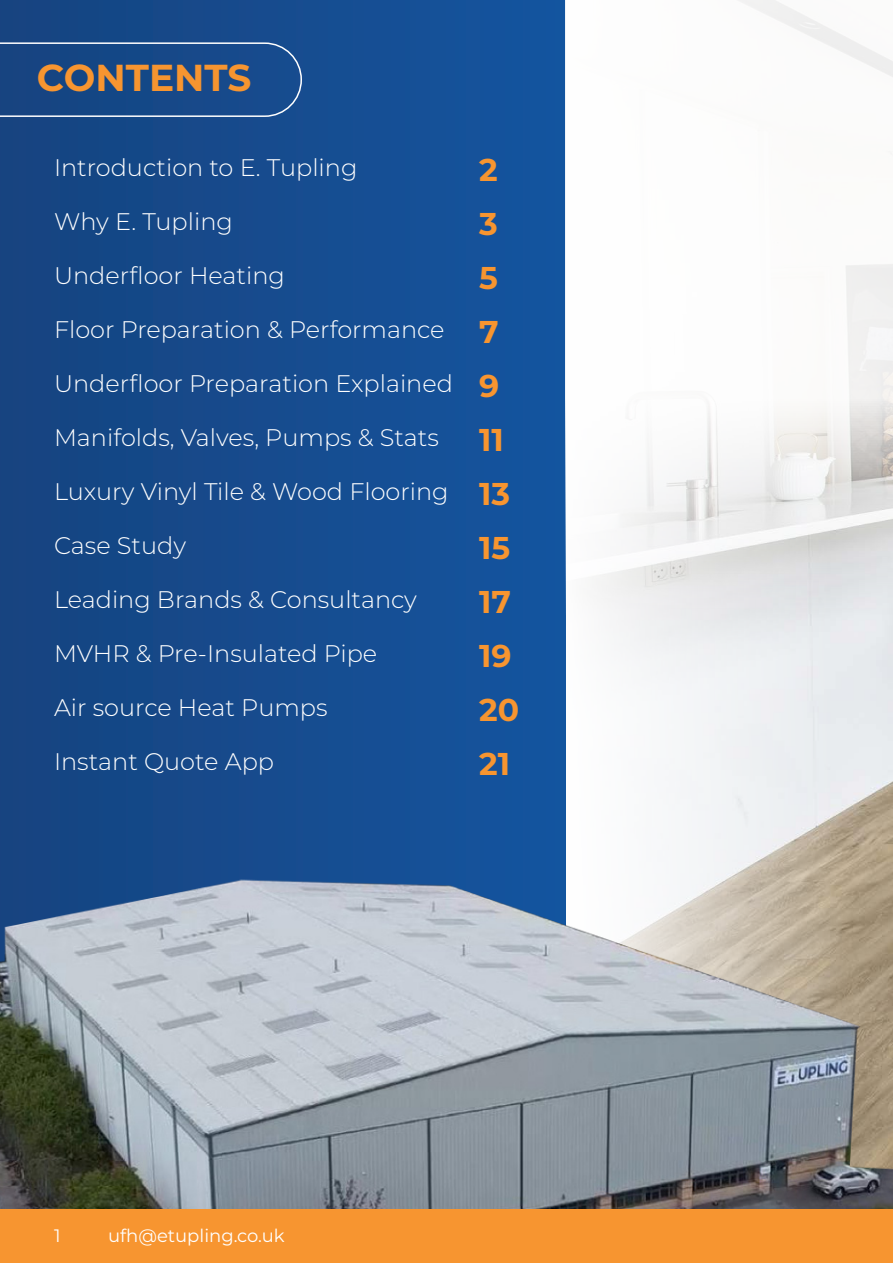
<style>
.page{position:relative;width:893px;height:1263px;background:#fff}
.page>*{position:absolute;margin:0;border:0;box-sizing:border-box;transform-origin:0 0}
.t1{font:700 37.5px "Montserrat";color:#f79530}
.t2{font:700 31.5px "Montserrat";color:#f79530}
.t3{font:300 24px "Montserrat";color:#fff}
.t4{font:18px "Montserrat";color:#fff}
</style>
<div class="page">
<div style="left:0;top:0;width:566px;height:1263px;background:linear-gradient(to right,#16437f,#14559f)"></div>
<div style="left:0;top:42px;width:302px;height:75px;background:#174888"></div>
<img style="left:616px;top:614px;width:277px;height:232px">
<img style="left:0;top:846px;width:893px;height:364px">
<div style="left:0;top:1210px;width:893px;height:53px;background:#f79530"></div>
<svg style="left:592px;top:0;width:301px;height:614px"></svg>
<p class="t1" style="left:37px;top:51px;width:216px">CONTENTS</p>
<p class="t3" style="left:54px;top:151px;width:305px">Introduction to E. Tupling</p>
<p class="t3" style="left:54px;top:205px;width:180px">Why E. Tupling</p>
<p class="t3" style="left:54px;top:259px;width:232px">Underfloor Heating</p>
<p class="t3" style="left:54px;top:313px;width:392px">Floor Preparation &amp; Performance</p>
<p class="t3" style="left:54px;top:367px;width:400px">Underfloor Preparation Explained</p>
<p class="t3" style="left:54px;top:421px;width:386px">Manifolds, Valves, Pumps &amp; Stats</p>
<p class="t3" style="left:54px;top:475px;width:396px">Luxury Vinyl Tile &amp; Wood Flooring</p>
<p class="t3" style="left:54px;top:529px;width:134px">Case Study</p>
<p class="t3" style="left:54px;top:583px;width:364px">Leading Brands &amp; Consultancy</p>
<p class="t3" style="left:54px;top:637px;width:325px">MVHR &amp; Pre-Insulated Pipe</p>
<p class="t3" style="left:54px;top:691px;width:275px">Air source Heat Pumps</p>
<p class="t3" style="left:54px;top:745px;width:222px">Instant Quote App</p>
<p class="t2" style="left:479px;top:148px;width:20px">2</p>
<p class="t2" style="left:479px;top:202px;width:20px">3</p>
<p class="t2" style="left:479px;top:255px;width:20px">5</p>
<p class="t2" style="left:479px;top:309px;width:21px">7</p>
<p class="t2" style="left:479px;top:363px;width:22px">9</p>
<p class="t2" style="left:479px;top:417px;width:26px">11</p>
<p class="t2" style="left:479px;top:471px;width:32px">13</p>
<p class="t2" style="left:479px;top:525px;width:33px">15</p>
<p class="t2" style="left:479px;top:579px;width:33px">17</p>
<p class="t2" style="left:479px;top:633px;width:34px">19</p>
<p class="t2" style="left:479px;top:687px;width:41px">20</p>
<p class="t2" style="left:479px;top:741px;width:32px">21</p>
<p class="t4" style="left:54px;top:1223px;width:8px">1</p>
<p class="t4" style="left:108px;top:1223px;width:178px">ufh@etupling.co.uk</p>
</div>
